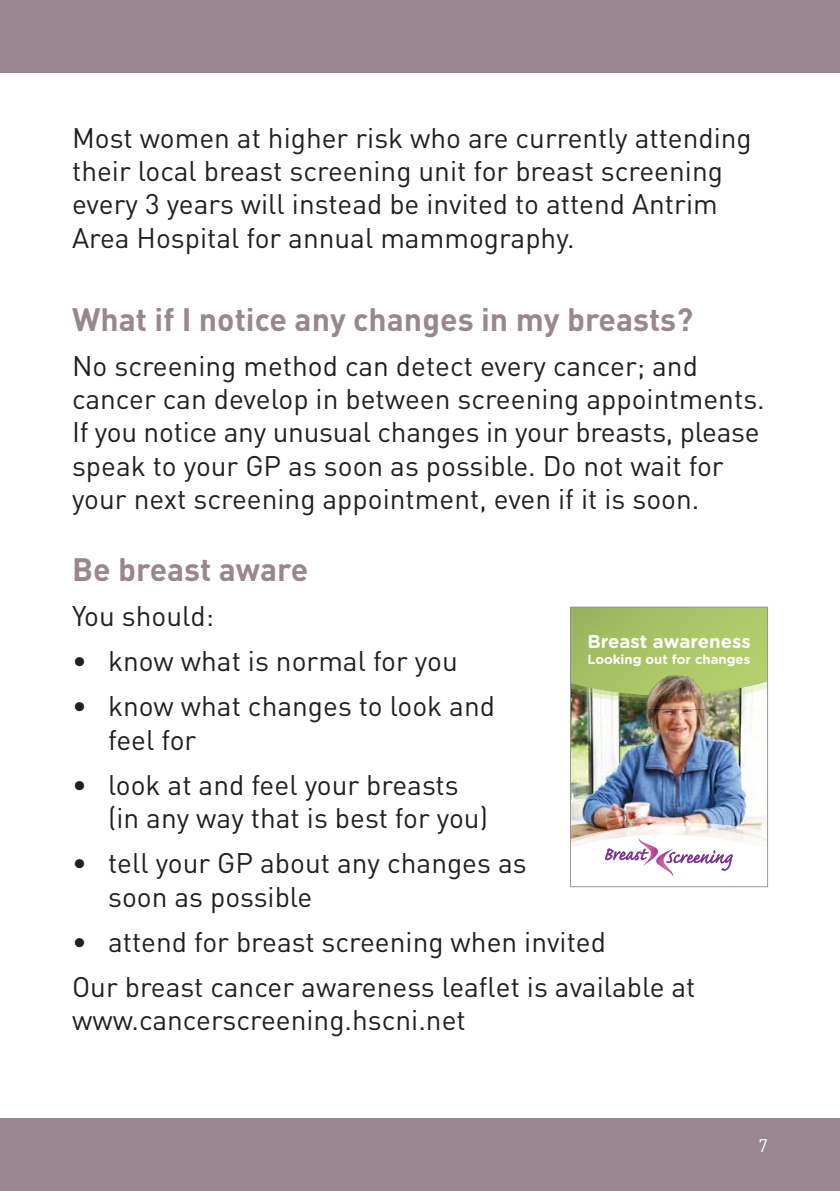
<style>
.page{position:relative;width:840px;height:1191px;background:#fff}
.page>*{position:absolute;margin:0;border:0;box-sizing:border-box;transform-origin:0 0}
.t1{font:700 32px "DIN";color:#9a868f}
.t2{font:28px/33.4px "DIN";color:#231f20}
.t3{font:700 18.6px "Gotham Rounded";color:#fff}
.t4{font:18px "DIN";color:#fff}
.t5{font:700 13.2px "Gotham Rounded";color:#fff}
</style>
<div class="page">
<div style="left:0;top:1118px;width:839px;height:73px;background:#9a868f"></div>
<div style="left:0;top:0;width:839px;height:72px;background:#9a868f"></div>
<img style="left:571px;top:703px;width:194px;height:119px">
<svg style="left:571px;top:608px;width:194px;height:95px;background:#a9c26a"></svg>
<svg style="left:571px;top:822px;width:194px;height:55px"></svg>
<img style="left:603px;top:662px;width:119px;height:52px">
<div style="left:569px;top:606px;width:198px;height:281px;border:1px solid #939598"></div>
<p class="t2" style="left:72px;top:121px;width:681px">Most women at higher risk who are currently attending their local breast screening unit for breast screening every 3 years will instead be invited to attend Antrim Area Hospital for annual mammography.</p>
<p class="t1" style="left:72px;top:299px;width:622px">What if I notice any changes in my breasts?</p>
<p class="t2" style="left:72px;top:349px;width:693px">No screening method can detect every cancer; and cancer can develop in between screening appointments.<br>If you notice any unusual changes in your breasts, please speak to your GP as soon as possible. Do not wait for your next screening appointment, even if it is soon.</p>
<p class="t1" style="left:72px;top:549px;width:238px">Be breast aware</p>
<p class="t2" style="left:72px;top:599px;width:143px">You should:</p>
<p class="t2" style="left:72px;top:644px;width:387px">• know what is normal for you</p>
<p class="t2" style="left:108px;top:688px;width:388px;text-indent:-36px">• know what changes to look and feel for</p>
<p class="t2" style="left:108px;top:767px;width:381px;text-indent:-36px">• look at and feel your breasts (in any way that is best for you)</p>
<p class="t2" style="left:108px;top:846px;width:420px;text-indent:-36px">• tell your GP about any changes as soon as possible</p>
<p class="t2" style="left:72px;top:924px;width:535px">• attend for breast screening when invited</p>
<p class="t2" style="left:72px;top:969px;width:624px">Our breast cancer awareness leaflet is available at www.cancerscreening.hscni.net</p>
<p class="t3" style="left:587px;top:628px;width:165px">Breast awareness</p>
<p class="t5" style="left:587px;top:649px;width:164px">Looking out for changes</p>
<p class="t4" style="left:758px;top:1134px;width:11px">7</p>
</div>
